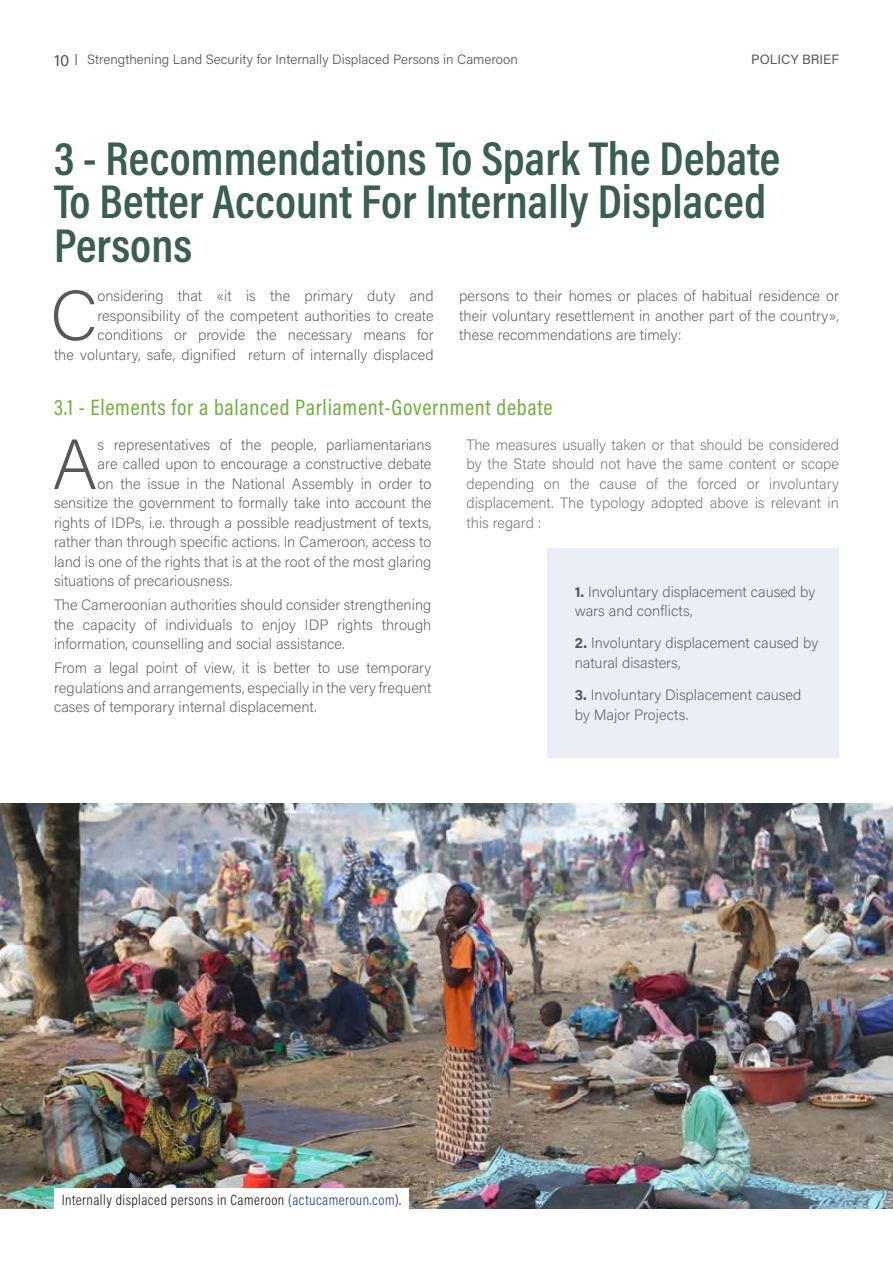
<style>
.page{position:relative;width:893px;height:1263px;background:#fff}
.page>*{position:absolute;margin:0;border:0;box-sizing:border-box;transform-origin:0 0}
.texte_normal{font:70.8px "Acumin Variable Concept";color:#57585a}
.t1{font:48px/43.5px "Acumin Variable Concept";letter-spacing:-.075em;color:#3a5e51}
.t2{font:22.5px "Acumin Variable Concept";letter-spacing:-.065em;color:#6faf3b}
.texte_normal-2{font:15px/19.5px "Acumin Variable Concept";color:#57585a;text-align:justify}
.texte_normal-3{font:15px/19.5px "Acumin Variable Concept";color:#6c6d70;text-align:justify}
.t3{font:15px "Acumin Variable Concept";letter-spacing:-.075em;color:#231f20}
.t4{font:13.5px "Acumin Variable Concept";letter-spacing:.01em;color:#57585a}
.s1{font-size:16.5px}
.s2{color:#253f8e}
</style>
<div class="page">
<div style="left:547px;top:548px;width:292px;height:209px;background:#eceef5"></div>
<img style="left:0;top:804px;width:893px;height:405px">
<div style="left:54px;top:1189px;width:355px;height:21px;background:#fff"></div>
<p class="t4" style="left:54px;top:50px;width:465px"><span class="s1">10</span> Strengthening Land Security for Internally Displaced Persons in Cameroon</p>
<p class="t4" style="left:751px;top:50px;width:89px">POLICY BRIEF</p>
<p class="t1" style="left:54px;top:134px;width:731px">3 - Recommendations To Spark The Debate<br>To Better Account For Internally Displaced<br>Persons</p>
<p class="texte_normal-2" style="left:54px;top:286px;width:381px;text-align:right">onsidering that «it is the primary duty and responsibility of the competent authorities to create conditions or provide the necessary means for<br>the voluntary, safe, dignified return of internally displaced</p>
<p class="texte_normal-2" style="left:459px;top:286px;width:381px">persons to their homes or places of habitual residence or their voluntary resettlement in another part of the country», these recommendations are timely:</p>
<p class="texte_normal" style="left:50px;top:267px;width:49px">C</p>
<p class="t2" style="left:54px;top:392px;width:502px">3.1 - Elements for a balanced Parliament-Government debate</p>
<p class="texte_normal" style="left:52px;top:416px;width:47px">A</p>
<p class="texte_normal-2" style="left:98px;top:434px;width:335px">s representatives of the people, parliamentarians</p>
<p class="texte_normal-2" style="left:98px;top:454px;width:335px">are called upon to encourage a constructive debate</p>
<p class="texte_normal-2" style="left:98px;top:473px;width:335px">on the issue in the National Assembly in order to</p>
<p class="texte_normal-2" style="left:54px;top:493px;width:379px">sensitize the government to formally take into account the</p>
<p class="texte_normal-2" style="left:54px;top:512px;width:379px">rights of IDPs, i.e. through a possible readjustment of texts,</p>
<p class="texte_normal-2" style="left:54px;top:532px;width:379px">rather than through specific actions. In Cameroon, access to</p>
<p class="texte_normal-2" style="left:54px;top:551px;width:379px">land is one of the rights that is at the root of the most glaring</p>
<p class="texte_normal-2" style="left:54px;top:571px;width:180px">situations of precariousness.</p>
<p class="texte_normal-2" style="left:54px;top:595px;width:379px">The Cameroonian authorities should consider strengthening the capacity of individuals to enjoy IDP rights through information, counselling and social assistance.</p>
<p class="texte_normal-2" style="left:54px;top:657px;width:379px">From a legal point of view, it is better to use temporary regulations and arrangements, especially in the very frequent cases of temporary internal displacement.</p>
<p class="texte_normal-3" style="left:466px;top:434px;width:374px">The measures usually taken or that should be considered by the State should not have the same content or scope depending on the cause of the forced or involuntary displacement. The typology adopted above is relevant in this regard :</p>
<p class="texte_normal-2" style="left:575px;top:581px;width:242px">1. Involuntary displacement caused by wars and conflicts,</p>
<p class="texte_normal-2" style="left:575px;top:633px;width:245px">2. Involuntary displacement caused by natural disasters,</p>
<p class="texte_normal-2" style="left:575px;top:684px;width:228px">3. Involuntary Displacement caused by Major Projects.</p>
<p class="t3" style="left:62px;top:1189px;width:341px">Internally displaced persons in Cameroon <span class="s2">(actucameroun.com</span>).</p>
</div>
